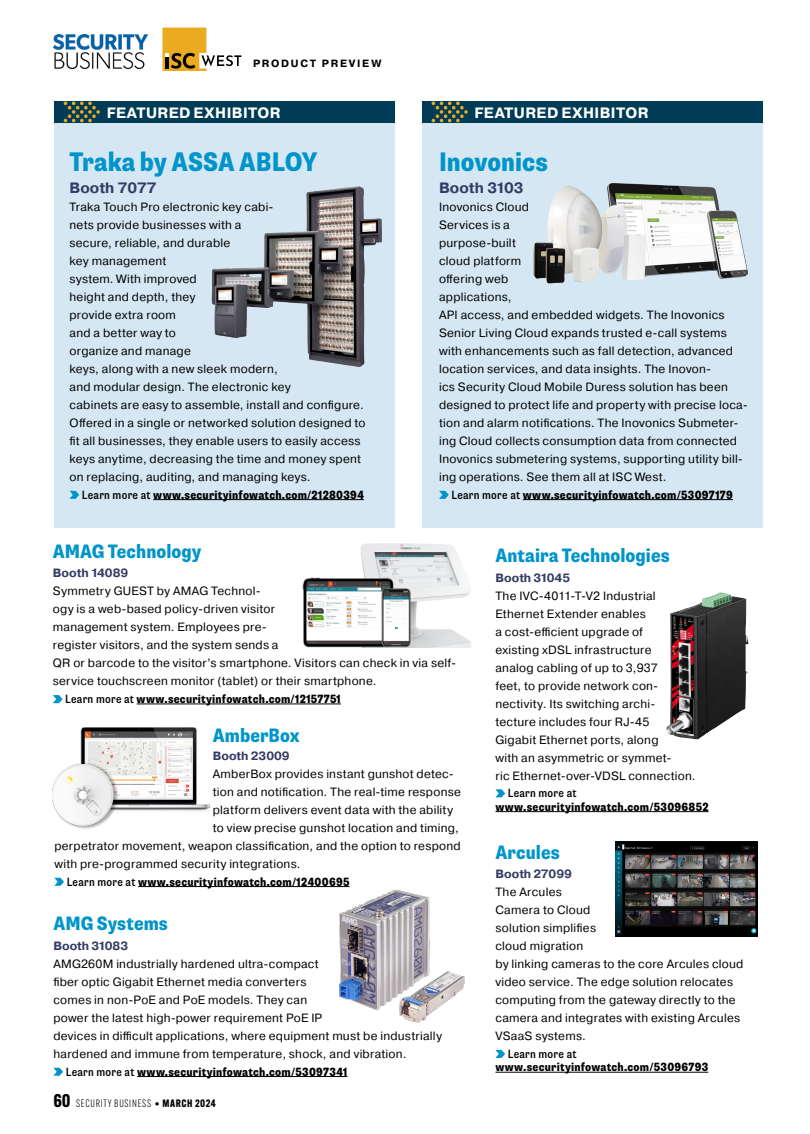
<style>
.page{position:relative;width:810px;height:1134px;background:#fff}
.page>*{position:absolute;margin:0;border:0;box-sizing:border-box;transform-origin:0 0}
.t1{font:800 condensed 27px "Supria Sans";color:#0095ca}
.t2{font:800 condensed 19.5px "Supria Sans";letter-spacing:.005em;color:#0095ca}
.t3{font:700 15px "Pragmatica";letter-spacing:.025em;color:#fff}
.t4{font:700 15px "Pragmatica";color:#333c63}
.t5{font:12px/18px "Pragmatica";letter-spacing:.02em;color:#000}
.t6{font:800 condensed 12px "Supria Sans";letter-spacing:.02em;color:#000}
.t7{font:700 12px "Pragmatica";color:#333c63}
.t8{font:500 condensed 12px "Supria Sans";letter-spacing:.02em;color:#000}
.t9{font:300 10.5px "Alternate Gothic ATF";letter-spacing:.07em;color:#000}
.t10{font:700 10.5px "Pragmatica";letter-spacing:.16em;color:#000}
.s1{font-weight:500}
.s2{font-weight:700;font-size:18px}
.s3{font-weight:700}
</style>
<div class="page">
<svg style="left:162px;top:28px;width:79px;height:43px"></svg>
<img style="left:53px;top:35px;width:94px;height:35px">
<div style="left:54px;top:101px;width:341px;height:427px;background:#d5e7f3"></div>
<div style="left:54px;top:101px;width:341px;height:22px;background:#013c56"></div>
<svg style="left:64px;top:102px;width:36px;height:20px"></svg>
<div style="left:422px;top:101px;width:341px;height:427px;background:#d5e7f3"></div>
<div style="left:422px;top:101px;width:341px;height:22px;background:#013c56"></div>
<svg style="left:432px;top:102px;width:36px;height:20px"></svg>
<hr style="left:523px;top:499px;width:210px;height:1px;background:#000">
<svg style="left:439px;top:491px;width:10px;height:8px"></svg>
<img style="left:533px;top:183px;width:215px;height:100px">
<hr style="left:153px;top:499px;width:211px;height:1px;background:#000">
<svg style="left:70px;top:491px;width:9px;height:8px"></svg>
<img style="left:211px;top:186px;width:171px;height:181px">
<hr style="left:495px;top:1072px;width:213px;height:1px;background:#000">
<svg style="left:495px;top:1050px;width:10px;height:8px"></svg>
<img style="left:616px;top:841px;width:142px;height:96px">
<hr style="left:495px;top:811px;width:214px;height:1px;background:#000">
<svg style="left:495px;top:789px;width:10px;height:8px"></svg>
<img style="left:666px;top:592px;width:83px;height:147px">
<hr style="left:137px;top:1076px;width:210px;height:1px;background:#000">
<svg style="left:53px;top:1068px;width:10px;height:8px"></svg>
<img style="left:339px;top:890px;width:126px;height:133px">
<hr style="left:138px;top:886px;width:212px;height:1px;background:#000">
<svg style="left:54px;top:878px;width:10px;height:8px"></svg>
<img style="left:52px;top:727px;width:158px;height:102px">
<hr style="left:137px;top:704px;width:204px;height:1px;background:#000">
<svg style="left:53px;top:695px;width:10px;height:8px"></svg>
<img style="left:302px;top:543px;width:169px;height:104px">
<p class="t10" style="left:253px;top:56px;width:130px">PRODUCT PREVIEW</p>
<p class="t3" style="left:107px;top:103px;width:175px">FEATURED EXHIBITOR</p>
<p class="t3" style="left:475px;top:103px;width:175px">FEATURED EXHIBITOR</p>
<h1 class="t1" style="left:439px;top:146px;width:110px">Inovonics</h1>
<p class="t4" style="left:439px;top:178px;width:86px">Booth 3103</p>
<p class="t5" style="left:439px;top:198px;width:310px">Inovonics Cloud<br>Services is a<br>purpose-built<br>cloud platform<br>offering web<br>applications,<br>API access, and embedded widgets. The Inovonics Senior Living Cloud expands trusted e-call systems with enhancements such as fall detection, advanced location services, and data insights. The Inovon-<br>ics Security Cloud Mobile Duress solution has been designed to protect life and property with precise loca&shy;tion and alarm notifications. The Inovonics Submeter&shy;ing Cloud collects consumption data from connected Inovonics submetering systems, supporting utility bill&shy;ing operations. See them all at ISC West.</p>
<p class="t6" style="left:451px;top:487px;width:283px"><span class="s1">Learn more at</span> www.securityinfowatch.com/53097179</p>
<h1 class="t1" style="left:70px;top:146px;width:250px">Traka by ASSA ABLOY</h1>
<p class="t4" style="left:70px;top:178px;width:88px">Booth 7077</p>
<p class="t5" style="left:70px;top:198px;width:298px">Traka Touch Pro electronic key cabi-<br>nets provide businesses with a<br>secure, reliable, and durable<br>key management<br>system. With improved<br>height and depth, they<br>provide extra room<br>and a better way to<br>organize and manage<br>keys, along with a new sleek modern,<br>and modular design. The electronic key<br>cabinets are easy to assemble, install and configure.<br>Offered in a single or networked solution designed to fit all businesses, they enable users to easily access keys anytime, decreasing the time and money spent on replacing, auditing, and managing keys.</p>
<p class="t6" style="left:82px;top:487px;width:284px"><span class="s1">Learn more at</span> www.securityinfowatch.com/21280394</p>
<h2 class="t2" style="left:53px;top:539px;width:150px">AMAG Technology</h2>
<p class="t7" style="left:53px;top:565px;width:77px">Booth 14089</p>
<p class="t5" style="left:53px;top:583px;width:405px">Symmetry GUEST by AMAG Technol-<br>ogy is a web-based policy-driven visitor<br>management system. Employees pre-<br>register visitors, and the system sends a<br>QR or barcode to the visitor’s smartphone. Visitors can check in via self&shy;service touchscreen monitor (tablet) or their smartphone.</p>
<p class="t6" style="left:65px;top:692px;width:277px"><span class="s1">Learn more at</span> www.securityinfowatch.com/12157751</p>
<h2 class="t2" style="left:213px;top:723px;width:88px">AmberBox</h2>
<p class="t7" style="left:213px;top:748px;width:79px">Booth 23009</p>
<p class="t5" style="left:213px;top:765px;width:243px">AmberBox provides instant gunshot detec-</p>
<p class="t5" style="left:213px;top:783px;width:250px">tion and notification. The real-time response</p>
<p class="t5" style="left:213px;top:801px;width:242px">platform delivers event data with the ability</p>
<p class="t5" style="left:213px;top:819px;width:248px">to view precise gunshot location and timing,</p>
<p class="t5" style="left:54px;top:837px;width:408px">perpetrator movement, weapon classification, and the option to respond</p>
<p class="t5" style="left:54px;top:855px;width:248px">with pre-programmed security integrations.</p>
<p class="t6" style="left:67px;top:874px;width:284px"><span class="s1">Learn more at</span> www.securityinfowatch.com/12400695</p>
<h2 class="t2" style="left:53px;top:912px;width:116px">AMG Systems</h2>
<p class="t7" style="left:53px;top:938px;width:76px">Booth 31083</p>
<p class="t5" style="left:53px;top:955px;width:390px">AMG260M industrially hardened ultra-compact<br>fiber optic Gigabit Ethernet media converters<br>comes in non-PoE and PoE models. They can<br>power the latest high-power requirement PoE IP<br>devices in difficult applications, where equipment must be industrially hardened and immune from temperature, shock, and vibration.</p>
<p class="t6" style="left:66px;top:1064px;width:283px"><span class="s1">Learn more at</span> www.securityinfowatch.com/53097341</p>
<p class="t9" style="left:53px;top:1097px;width:164px"><span class="s2">60</span> SECURITY BUSINESS <span class="s3">• MARCH 2024</span></p>
<h2 class="t2" style="left:495px;top:544px;width:176px">Antaira Technologies</h2>
<p class="t7" style="left:495px;top:570px;width:76px">Booth 31045</p>
<p class="t5" style="left:495px;top:587px;width:202px">The IVC-4011-T-V2 Industrial<br>Ethernet Extender enables<br>a cost-efficient upgrade of<br>existing xDSL infrastructure<br>analog cabling of up to 3,937<br>feet, to provide network con&shy;nectivity. Its switching archi&shy;tecture includes four RJ-45<br>Gigabit Ethernet ports, along<br>with an asymmetric or symmet-<br>ric Ethernet-over-VDSL connection.</p>
<p class="t8" style="left:508px;top:786px;width:70px">Learn more at</p>
<p class="t6" style="left:495px;top:799px;width:215px">www.securityinfowatch.com/53096852</p>
<h2 class="t2" style="left:495px;top:840px;width:66px">Arcules</h2>
<p class="t7" style="left:495px;top:866px;width:78px">Booth 27099</p>
<p class="t5" style="left:495px;top:883px;width:249px">The Arcules<br>Camera to Cloud<br>solution simplifies<br>cloud migration<br>by linking cameras to the core Arcules cloud video service. The edge solution relocates computing from the gateway directly to the camera and integrates with existing Arcules<br>VSaaS systems.</p>
<p class="t8" style="left:508px;top:1047px;width:70px">Learn more at</p>
<p class="t6" style="left:495px;top:1060px;width:214px">www.securityinfowatch.com/53096793</p>
</div>
